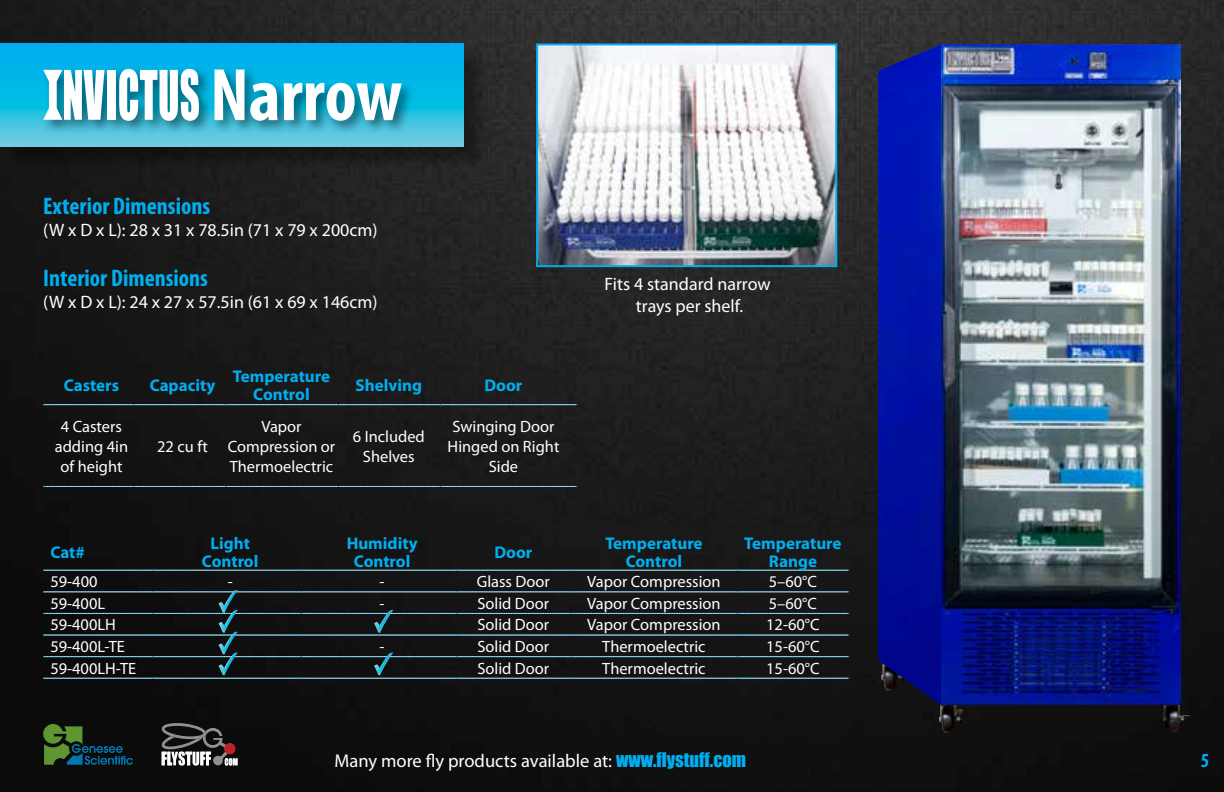
<style>
.page{position:relative;width:1224px;height:792px;background:#fff}
.page>*{position:absolute;margin:0;border:0;box-sizing:border-box;transform-origin:0 0}
.t1{font:700 condensed 75px "Myriad Pro";color:#fff}
.t2{font:700 condensed 24px "Myriad Pro";color:#00aeef}
.t3{font:700 condensed 20px "Myriad Pro";color:#00aeef}
.t4{font:18.4px "Myriad Pro";color:#fff}
.t5{font:18px/21.6px "Myriad Pro";color:#fff;text-align:center}
.t6{font:700 17px/18px "Myriad Pro";color:#00aeef;text-align:center}
.t7{font:16.4px/20px "Myriad Pro";color:#fff;text-align:center}
.s1{font-family:"Impact";color:#00aeef}
</style>
<div class="page">
<img style="left:0;top:0;width:1224px;height:792px">
<svg style="left:43px;top:724px;width:90px;height:41px;background:#1e3d2b"></svg>
<svg style="left:162px;top:723px;width:75px;height:43px;background:#545050"></svg>
<svg style="left:43px;top:404px;width:534px;height:1px"></svg>
<svg style="left:43px;top:486px;width:534px;height:1px"></svg>
<svg style="left:43px;top:570px;width:806px;height:1px"></svg>
<svg style="left:43px;top:591px;width:806px;height:1px"></svg>
<svg style="left:43px;top:613px;width:806px;height:1px"></svg>
<svg style="left:43px;top:635px;width:806px;height:1px"></svg>
<svg style="left:43px;top:656px;width:806px;height:1px"></svg>
<svg style="left:43px;top:678px;width:806px;height:1px"></svg>
<img style="left:939px;top:703px;width:251px;height:29px">
<img style="left:878px;top:44px;width:64px;height:662px">
<img style="left:942px;top:44px;width:239px;height:660px">
<img style="left:539px;top:46px;width:295px;height:218px">
<div style="left:536px;top:43px;width:301px;height:224px;border:2px solid #00aeef"></div>
<div style="left:3px;top:46px;width:486px;height:125px;background:#000;opacity:.35"></div>
<svg style="left:0;top:43px;width:464px;height:103px;background:#1dbae7"></svg>
<div style="left:40px;top:65px;width:174px;height:71px;background:#000;opacity:.5"></div>
<div style="left:107px;top:70px;width:9px;height:50px;background:#fff"></div>
<svg style="left:119px;top:69px;width:80px;height:52px"></svg>
<svg style="left:43px;top:70px;width:62px;height:50px"></svg>
<div style="left:211px;top:66px;width:205px;height:70px;background:#000;opacity:.5"></div>
<img style="left:219px;top:590px;width:19px;height:20px">
<img style="left:219px;top:610px;width:19px;height:43px">
<img style="left:374px;top:610px;width:19px;height:23px">
<img style="left:219px;top:653px;width:19px;height:23px">
<img style="left:374px;top:653px;width:19px;height:23px">
<h1 class="t1" style="left:210px;top:54px;width:194px">Narrow</h1>
<h2 class="t2" style="left:43px;top:193px;width:168px">Exterior Dimensions</h2>
<p class="t5" style="left:43px;top:219px;width:336px">(W x D x L): 28 x 31 x 78.5in (71 x 79 x 200cm)</p>
<h2 class="t2" style="left:43px;top:265px;width:166px">Interior Dimensions</h2>
<p class="t5" style="left:43px;top:291px;width:336px">(W x D x L): 24 x 27 x 57.5in (61 x 69 x 146cm)</p>
<p class="t6" style="left:64px;top:376px;width:57px">Casters</p>
<p class="t6" style="left:150px;top:376px;width:67px">Capacity</p>
<p class="t6" style="left:233px;top:367px;width:99px">Temperature<br>Control</p>
<p class="t6" style="left:356px;top:376px;width:68px">Shelving</p>
<p class="t6" style="left:484px;top:376px;width:39px">Door</p>
<p class="t7" style="left:55px;top:416px;width:75px">4 Casters adding 4in of height</p>
<p class="t7" style="left:228px;top:416px;width:109px">Vapor<br>Compression or<br>Thermoelectric</p>
<p class="t7" style="left:353px;top:426px;width:74px">6 Included<br>Shelves</p>
<p class="t7" style="left:447px;top:416px;width:113px">Swinging Door<br>Hinged on Right<br>Side</p>
<p class="t7" style="left:157px;top:436px;width:52px">22 cu ft</p>
<p class="t5" style="left:605px;top:273px;width:168px">Fits 4 standard narrow trays per shelf.</p>
<p class="t6" style="left:50px;top:542px;width:36px">Cat#</p>
<p class="t6" style="left:202px;top:533px;width:58px">Light<br>Control</p>
<p class="t6" style="left:347px;top:533px;width:72px">Humidity<br>Control</p>
<p class="t6" style="left:494px;top:543px;width:39px">Door</p>
<p class="t6" style="left:605px;top:534px;width:99px">Temperature<br>Control</p>
<p class="t6" style="left:744px;top:534px;width:99px">Temperature<br>Range</p>
<p class="t7" style="left:50px;top:571px;width:49px">59-400</p>
<p class="t7" style="left:228px;top:571px;width:7px">-</p>
<p class="t7" style="left:380px;top:571px;width:7px">-</p>
<p class="t7" style="left:477px;top:571px;width:75px">Glass Door</p>
<p class="t7" style="left:587px;top:571px;width:135px">Vapor Compression</p>
<p class="t7" style="left:769px;top:571px;width:50px">5–60°C</p>
<p class="t7" style="left:50px;top:593px;width:56px">59-400L</p>
<p class="t7" style="left:380px;top:593px;width:7px">-</p>
<p class="t7" style="left:477px;top:593px;width:73px">Solid Door</p>
<p class="t7" style="left:587px;top:593px;width:135px">Vapor Compression</p>
<p class="t7" style="left:769px;top:593px;width:50px">5–60°C</p>
<p class="t7" style="left:50px;top:615px;width:67px">59-400LH</p>
<p class="t7" style="left:477px;top:615px;width:73px">Solid Door</p>
<p class="t7" style="left:587px;top:615px;width:135px">Vapor Compression</p>
<p class="t7" style="left:766px;top:615px;width:55px">12-60°C</p>
<p class="t7" style="left:50px;top:636px;width:76px">59-400L-TE</p>
<p class="t7" style="left:380px;top:636px;width:7px">-</p>
<p class="t7" style="left:477px;top:636px;width:73px">Solid Door</p>
<p class="t7" style="left:602px;top:636px;width:105px">Thermoelectric</p>
<p class="t7" style="left:766px;top:636px;width:55px">15-60°C</p>
<p class="t7" style="left:50px;top:658px;width:87px">59-400LH-TE</p>
<p class="t7" style="left:477px;top:658px;width:73px">Solid Door</p>
<p class="t7" style="left:602px;top:658px;width:105px">Thermoelectric</p>
<p class="t7" style="left:766px;top:658px;width:55px">15-60°C</p>
<p class="t4" style="left:335px;top:750px;width:413px">Many more fly products available at: <span class="s1">www.flystuff.com</span></p>
<p class="t3" style="left:1201px;top:749px;width:10px">5</p>
</div>
